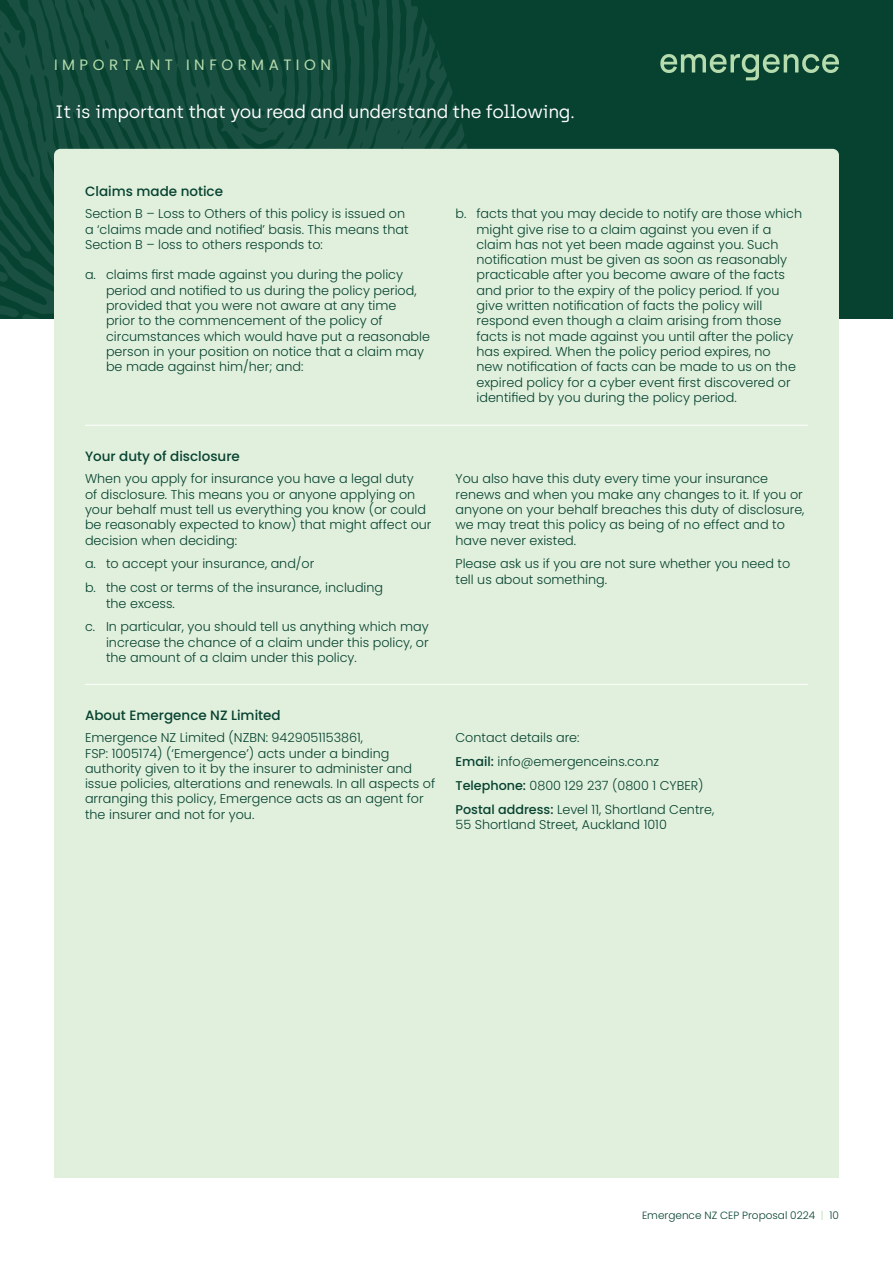
<style>
.page{position:relative;width:893px;height:1263px;background:#fff}
.page>*{position:absolute;margin:0;border:0;box-sizing:border-box;transform-origin:0 0}
.Heading_2{font:18px "Archia";letter-spacing:-.02em;color:#fff}
.Type_of_form{font:15px "Poppins";letter-spacing:.3em;color:#b6dcae}
.subhead{font:500 13.5px "Poppins";color:#074231}
.Important_Info__body{font:300 12.75px/15.3px "Poppins";color:#074231}
.t1{font:300 10.5px "Poppins";color:#074231}
.s1{font-weight:500}
.s2{color:#b6dcae}
</style>
<div class="page">
<div style="left:0;top:0;width:893px;height:319px;background:#074231"></div>
<svg style="left:660px;top:54px;width:179px;height:26px"></svg>
<svg style="left:0;top:0;width:479px;height:317px;fill:#1a5041"></svg>
<svg style="left:22px;top:314px;width:24px;height:5px"></svg>
<div style="left:54px;top:149px;width:785px;height:1029px;background:#e0f0dc"></div>
<hr style="left:85px;top:425px;width:723px;height:1px;background:#fff">
<hr style="left:85px;top:684px;width:723px;height:1px;background:#fff">
<p class="Type_of_form" style="left:54px;top:56px;width:278px">IMPORTANT INFORMATION</p>
<p class="Heading_2" style="left:55px;top:101px;width:521px">It is important that you read and understand the following.</p>
<p class="subhead" style="left:85px;top:183px;width:140px">Claims made notice</p>
<p class="Important_Info__body" style="left:85px;top:206px;width:325px">Section B – Loss to Others of this policy is issued on a ‘claims made and notified’ basis. This means that<br>Section B – loss to others responds to:</p>
<p class="Important_Info__body" style="left:106px;top:267px;width:326px;text-indent:-21px">a. claims first made against you during the policy period and notified to us during the policy period, provided that you were not aware at any time<br>prior to the commencement of the policy of circumstances which would have put a reasonable person in your position on notice that a claim may be made against him/her; and:</p>
<p class="subhead" style="left:85px;top:449px;width:156px">Your duty of disclosure</p>
<p class="Important_Info__body" style="left:85px;top:471px;width:348px">When you apply for insurance you have a legal duty<br>of disclosure. This means you or anyone applying on your behalf must tell us everything you know (or could be reasonably expected to know) that might affect our decision when deciding:</p>
<p class="Important_Info__body" style="left:85px;top:556px;width:231px">a. to accept your insurance, and/or</p>
<p class="Important_Info__body" style="left:106px;top:580px;width:279px;text-indent:-21px">b. the cost or terms of the insurance, including the excess.</p>
<p class="Important_Info__body" style="left:106px;top:619px;width:324px;text-align:justify;text-indent:-21px">c. In particular, you should tell us anything which may increase the chance of a claim under this policy, or the amount of a claim under this policy.</p>
<p class="Important_Info__body" style="left:476px;top:206px;width:327px;text-indent:-21px">b. facts that you may decide to notify are those which might give rise to a claim against you even if a claim has not yet been made against you. Such notification must be given as soon as reasonably practicable after you become aware of the facts and prior to the expiry of the policy period. If you give written notification of facts the policy will respond even though a claim arising from those facts is not made against you until after the policy has expired. When the policy period expires, no<br>new notification of facts can be made to us on the expired policy for a cyber event first discovered or identified by you during the policy period.</p>
<p class="Important_Info__body" style="left:455px;top:471px;width:350px">You also have this duty every time your insurance renews and when you make any changes to it. If you or anyone on your behalf breaches this duty of disclosure, we may treat this policy as being of no effect and to have never existed.</p>
<p class="Important_Info__body" style="left:455px;top:556px;width:336px">Please ask us if you are not sure whether you need to tell us about something.</p>
<p class="subhead" style="left:85px;top:707px;width:197px">About Emergence NZ Limited</p>
<p class="Important_Info__body" style="left:85px;top:730px;width:352px">Emergence NZ Limited (NZBN: 9429051153861,<br>FSP: 1005174) (‘Emergence’) acts under a binding authority given to it by the insurer to administer and issue policies, alterations and renewals. In all aspects of arranging this policy, Emergence acts as an agent for the insurer and not for you.</p>
<p class="Important_Info__body" style="left:455px;top:730px;width:126px">Contact details are:</p>
<p class="Important_Info__body" style="left:455px;top:754px;width:205px"><span class="s1">Email:</span> info@emergenceins.co.nz</p>
<p class="Important_Info__body" style="left:455px;top:778px;width:250px"><span class="s1">Telephone:</span> 0800 129 237 (0800 1 CYBER)</p>
<p class="Important_Info__body" style="left:455px;top:801px;width:260px"><span class="s1">Postal address:</span> Level 11, Shortland Centre,<br>55 Shortland Street, Auckland 1010</p>
<p class="t1" style="left:642px;top:1209px;width:198px">Emergence NZ CEP Proposal 0224 <span class="s2">|</span> 10</p>
</div>
